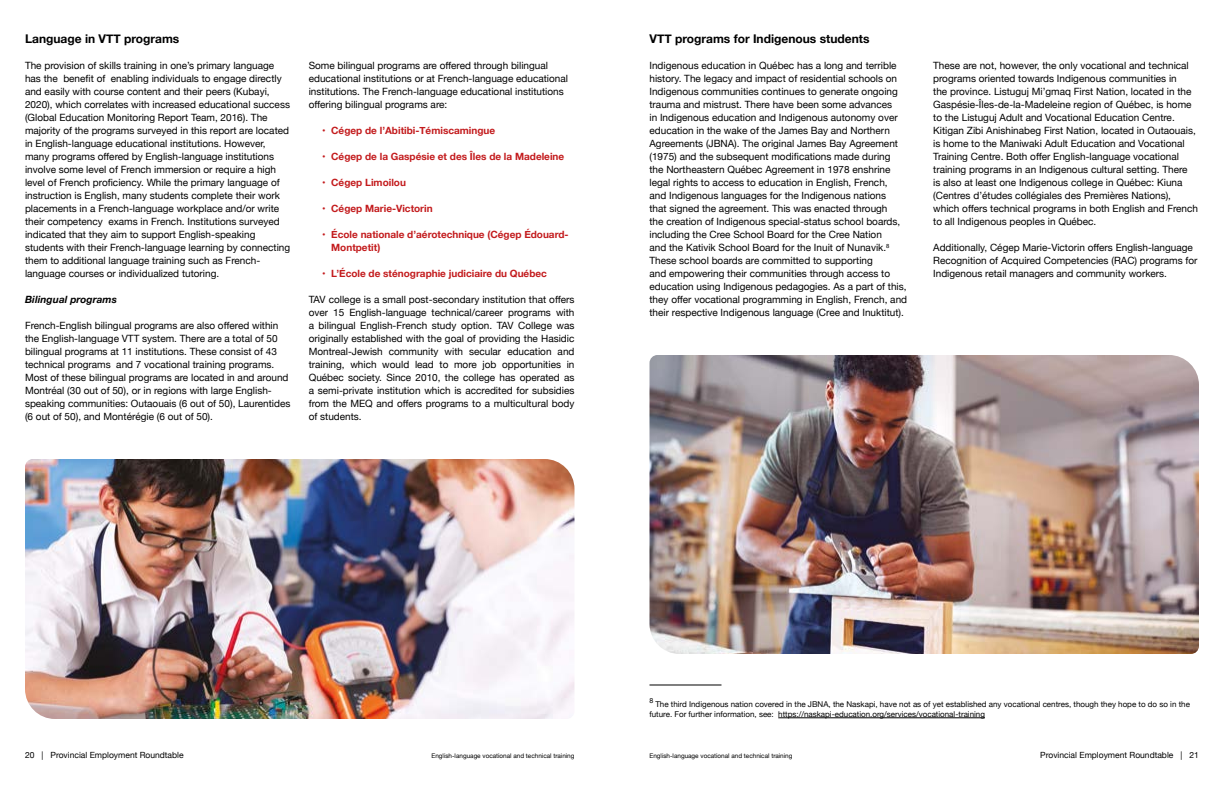
<style>
.page{position:relative;width:1224px;height:792px;background:#fff}
.page>*{position:absolute;margin:0;border:0;box-sizing:border-box;transform-origin:0 0}
.t1{font:700 12px "Helvetica Neue";color:#000}
.t2{font:10px/13px "Helvetica Neue";color:#000}
.t3{font:700 10px/13px "Helvetica Neue";color:#c31b1d}
.t4{font:italic 700 10px "Helvetica Neue";letter-spacing:.01em;color:#000}
.t5{font:8.5px "Helvetica Neue";color:#000}
.t6{font:8px/10px "Helvetica Neue";color:#000}
.t7{font:7px "Helvetica Neue";color:#000}
.t8{font:6.4px "Helvetica Neue";color:#000}
</style>
<div class="page">
<hr style="left:650px;top:684px;width:72px;height:1px;background:#000">
<hr style="left:778px;top:718px;width:207px;height:1px;background:#000">
<img style="left:25px;top:459px;width:549px;height:260px">
<img style="left:650px;top:355px;width:549px;height:299px">
<p class="t1" style="left:25px;top:29px;width:156px">Language in VTT programs</p>
<p class="t2" style="left:25px;top:60px;width:267px">The provision of skills training in one’s primary language has the benefit of enabling individuals to engage directly and easily with course content and their peers (Kubayi, 2020), which correlates with increased educational success (Global Education Monitoring Report Team, 2016). The majority of the programs surveyed in this report are located in English-language educational institutions. However, many programs offered by English-language institutions involve some level of French immersion or require a high level of French proficiency. While the primary language of instruction is English, many students complete their work placements in a French-language workplace and/or write their competency exams in French. Institutions surveyed indicated that they aim to support English-speaking students with their French-language learning by connecting them to additional language training such as French&shy;language courses or individualized tutoring.</p>
<p class="t4" style="left:25px;top:292px;width:93px">Bilingual programs</p>
<p class="t2" style="left:25px;top:320px;width:267px">French-English bilingual programs are also offered within the English-language VTT system. There are a total of 50 bilingual programs at 11 institutions. These consist of 43 technical programs and 7 vocational training programs.<br>Most of these bilingual programs are located in and around Montréal (30 out of 50), or in regions with large English&shy;speaking communities: Outaouais (6 out of 50), Laurentides (6 out of 50), and Montérégie (6 out of 50).</p>
<p class="t2" style="left:309px;top:60px;width:261px">Some bilingual programs are offered through bilingual educational institutions or at French-language educational institutions. The French-language educational institutions offering bilingual programs are:</p>
<p class="t3" style="left:322px;top:124px;width:174px">• Cégep de l’Abitibi-Témiscamingue</p>
<p class="t3" style="left:322px;top:150px;width:244px">• Cégep de la Gaspésie et des Îles de la Madeleine</p>
<p class="t3" style="left:322px;top:176px;width:85px">• Cégep Limoilou</p>
<p class="t3" style="left:322px;top:202px;width:112px">• Cégep Marie-Victorin</p>
<p class="t3" style="left:331px;top:228px;width:239px;text-indent:-9px">• École nationale d’aérotechnique (Cégep Édouard-<br>Montpetit)</p>
<p class="t3" style="left:322px;top:267px;width:226px">• L’École de sténographie judiciaire du Québec</p>
<p class="t2" style="left:309px;top:294px;width:267px;text-align:justify">TAV college is a small post-secondary institution that offers over 15 English-language technical/career programs with a bilingual English-French study option. TAV College was originally established with the goal of providing the Hasidic Montreal-Jewish community with secular education and training, which would lead to more job opportunities in Québec society. Since 2010, the college has operated as a semi-private institution which is accredited for subsidies from the MEQ and offers programs to a multicultural body of students.</p>
<p class="t1" style="left:650px;top:29px;width:221px">VTT programs for Indigenous students</p>
<p class="t2" style="left:649px;top:60px;width:259px">Indigenous education in Québec has a long and terrible history. The legacy and impact of residential schools on Indigenous communities continues to generate ongoing trauma and mistrust. There have been some advances<br>in Indigenous education and Indigenous autonomy over education in the wake of the James Bay and Northern Agreements (JBNA). The original James Bay Agreement (1975) and the subsequent modifications made during<br>the Northeastern Québec Agreement in 1978 enshrine legal rights to access to education in English, French,<br>and Indigenous languages for the Indigenous nations<br>that signed the agreement. This was enacted through<br>the creation of Indigenous special-status school boards, including the Cree School Board for the Cree Nation<br>and the Kativik School Board for the Inuit of Nunavik.<sup>8<br></sup>These school boards are committed to supporting<br>and empowering their communities through access to education using Indigenous pedagogies. As a part of this, they offer vocational programming in English, French, and their respective Indigenous language (Cree and Inuktitut).</p>
<p class="t2" style="left:933px;top:60px;width:266px">These are not, however, the only vocational and technical programs oriented towards Indigenous communities in<br>the province. Listuguj Mi’gmaq First Nation, located in the Gaspésie-Îles-de-la-Madeleine region of Québec, is home to the Listuguj Adult and Vocational Education Centre.<br>Kitigan Zibi Anishinabeg First Nation, located in Outaouais, is home to the Maniwaki Adult Education and Vocational Training Centre. Both offer English-language vocational training programs in an Indigenous cultural setting. There<br>is also at least one Indigenous college in Québec: Kiuna (Centres d’études collégiales des Premières Nations), which offers technical programs in both English and French to all Indigenous peoples in Québec.</p>
<p class="t2" style="left:933px;top:242px;width:266px">Additionally, Cégep Marie-Victorin offers English-language<br>Recognition of Acquired Competencies (RAC) programs for<br>Indigenous retail managers and community workers.</p>
<p class="t7" style="left:650px;top:695px;width:5px">8</p>
<p class="t6" style="left:650px;top:700px;width:542px;text-indent:6px">The third Indigenous nation covered in the JBNA, the Naskapi, have not as of yet established any vocational centres, though they hope to do so in the future. For further information, see: https://naskapi-education.org/services/vocational-training</p>
<p class="t5" style="left:25px;top:749px;width:160px">20 | Provincial Employment Roundtable</p>
<p class="t8" style="left:432px;top:751px;width:144px">English-language vocational and technical training</p>
<p class="t8" style="left:650px;top:751px;width:144px">English-language vocational and technical training</p>
<p class="t5" style="left:1040px;top:749px;width:160px">Provincial Employment Roundtable | 21</p>
</div>
